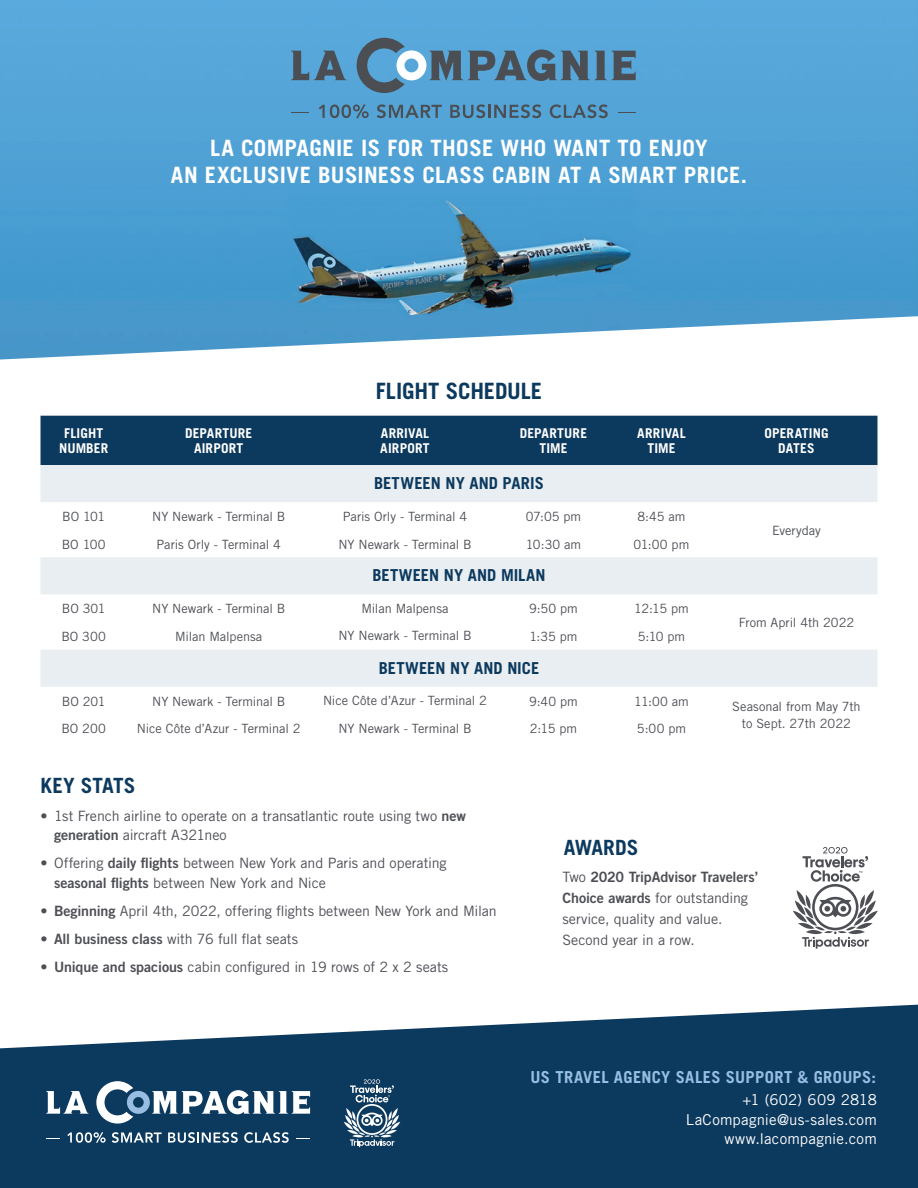
<style>
.page{position:relative;width:918px;height:1188px;background:#fff}
.page>*{position:absolute;margin:0;border:0;box-sizing:border-box;transform-origin:0 0}
.t1{font:700 22.5px/27px "Trade Gothic";letter-spacing:.015em;color:#fff;text-align:center}
.t2{font:700 22.5px "Trade Gothic";letter-spacing:-.005em;color:#0c395e}
.t3{font:700 21px "Trade Gothic";letter-spacing:.005em;color:#0c395e}
.t4{font:700 16.5px "Trade Gothic";letter-spacing:.005em;color:#0c395e}
.t5{font:700 16.5px "Trade Gothic";letter-spacing:.02em;color:#97bfe3}
.t6{font:15px "Trade Gothic";letter-spacing:.015em;color:#fff}
.t7{font:14.25px/21px "Trade Gothic";letter-spacing:-.005em;color:#4d4f55}
.t8{font:700 13.5px/15px "Trade Gothic";letter-spacing:.015em;color:#fff;text-align:center}
.t9{font:12.75px/16.2px "Trade Gothic";color:#4d4f55;text-align:center}
.s1{font-family:"Trade Gothic Bold Two"}
</style>
<div class="page">
<svg style="left:0;top:1005px;width:918px;height:183px;background:#2b5272"></svg>
<svg style="left:67px;top:1132px;width:39px;height:11px"></svg>
<svg style="left:112px;top:1132px;width:50px;height:11px"></svg>
<svg style="left:168px;top:1132px;width:70px;height:11px"></svg>
<svg style="left:244px;top:1132px;width:45px;height:11px"></svg>
<svg style="left:46px;top:1091px;width:43px;height:23px"></svg>
<svg style="left:96px;top:1081px;width:214px;height:43px"></svg>
<svg style="left:46px;top:1138px;width:14px;height:1px"></svg>
<svg style="left:296px;top:1138px;width:14px;height:1px"></svg>
<svg style="left:344px;top:1079px;width:56px;height:68px;background:#51718b"></svg>
<img style="left:0;top:0;width:918px;height:360px">
<svg style="left:319px;top:104px;width:50px;height:14px"></svg>
<svg style="left:377px;top:104px;width:65px;height:14px"></svg>
<svg style="left:450px;top:104px;width:91px;height:14px"></svg>
<svg style="left:550px;top:104px;width:58px;height:14px"></svg>
<svg style="left:291px;top:51px;width:56px;height:29px;background:#517d9b"></svg>
<svg style="left:357px;top:38px;width:279px;height:55px;background:#598eb1"></svg>
<svg style="left:291px;top:112px;width:18px;height:1px"></svg>
<svg style="left:618px;top:112px;width:17px;height:1px"></svg>
<div style="left:40px;top:416px;width:838px;height:49px;background:#0c395e"></div>
<svg style="left:40px;top:465px;width:838px;height:222px"></svg>
<svg style="left:793px;top:847px;width:85px;height:102px"></svg>
<p class="t1" style="left:171px;top:134px;width:578px">LA COMPAGNIE IS FOR THOSE WHO WANT TO ENJOY<br>AN EXCLUSIVE BUSINESS CLASS CABIN AT A SMART PRICE.</p>
<p class="t8" style="left:64px;top:426px;width:41px">FLIGHT</p>
<p class="t8" style="left:59px;top:441px;width:51px">NUMBER</p>
<p class="t2" style="left:376px;top:377px;width:168px">FLIGHT SCHEDULE</p>
<p class="t8" style="left:185px;top:426px;width:69px">DEPARTURE<br>AIRPORT</p>
<p class="t8" style="left:380px;top:426px;width:51px;text-align:left">ARRIVAL<br>AIRPORT</p>
<p class="t8" style="left:520px;top:426px;width:69px">DEPARTURE<br>TIME</p>
<p class="t8" style="left:637px;top:426px;width:50px">ARRIVAL<br>TIME</p>
<p class="t8" style="left:764px;top:426px;width:66px">OPERATING<br>DATES</p>
<p class="t4" style="left:374px;top:473px;width:171px">BETWEEN NY AND PARIS</p>
<p class="t9" style="left:62px;top:508px;width:44px">BO 101</p>
<p class="t9" style="left:152px;top:508px;width:135px">NY Newark - Terminal B</p>
<p class="t9" style="left:343px;top:508px;width:126px">Paris Orly - Terminal 4</p>
<p class="t9" style="left:526px;top:508px;width:57px">07:05 pm</p>
<p class="t9" style="left:638px;top:508px;width:49px">8:45 am</p>
<p class="t9" style="left:62px;top:536px;width:45px">BO 100</p>
<p class="t9" style="left:156px;top:536px;width:126px">Paris Orly - Terminal 4</p>
<p class="t9" style="left:338px;top:536px;width:135px">NY Newark - Terminal B</p>
<p class="t9" style="left:526px;top:536px;width:57px">10:30 am</p>
<p class="t9" style="left:634px;top:536px;width:57px">01:00 pm</p>
<p class="t4" style="left:372px;top:565px;width:175px">BETWEEN NY AND MILAN</p>
<p class="t9" style="left:62px;top:601px;width:45px">BO 301</p>
<p class="t9" style="left:152px;top:601px;width:135px">NY Newark - Terminal B</p>
<p class="t9" style="left:361px;top:600px;width:89px">Milan Malpensa</p>
<p class="t9" style="left:529px;top:601px;width:50px">9:50 pm</p>
<p class="t9" style="left:634px;top:601px;width:56px">12:15 pm</p>
<p class="t9" style="left:61px;top:628px;width:46px">BO 300</p>
<p class="t9" style="left:175px;top:628px;width:89px">Milan Malpensa</p>
<p class="t9" style="left:338px;top:628px;width:135px">NY Newark - Terminal B</p>
<p class="t9" style="left:529px;top:628px;width:50px">1:35 pm</p>
<p class="t9" style="left:638px;top:628px;width:49px">5:10 pm</p>
<p class="t4" style="left:379px;top:658px;width:162px">BETWEEN NY AND NICE</p>
<p class="t9" style="left:62px;top:693px;width:45px">BO 201</p>
<p class="t9" style="left:152px;top:693px;width:135px">NY Newark - Terminal B</p>
<p class="t9" style="left:323px;top:692px;width:165px">Nice Côte d’Azur - Terminal 2</p>
<p class="t9" style="left:529px;top:693px;width:50px">9:40 pm</p>
<p class="t9" style="left:634px;top:693px;width:56px">11:00 am</p>
<p class="t9" style="left:61px;top:721px;width:46px">BO 200</p>
<p class="t9" style="left:137px;top:721px;width:165px">Nice Côte d’Azur - Terminal 2</p>
<p class="t9" style="left:338px;top:721px;width:135px">NY Newark - Terminal B</p>
<p class="t9" style="left:530px;top:721px;width:49px">2:15 pm</p>
<p class="t9" style="left:637px;top:721px;width:51px">5:00 pm</p>
<p class="t3" style="left:40px;top:773px;width:96px">KEY STATS</p>
<p class="t9" style="left:772px;top:522px;width:50px">Everyday</p>
<p class="t9" style="left:739px;top:614px;width:117px">From April 4th 2022</p>
<p class="t9" style="left:732px;top:699px;width:130px">Seasonal from May 7th to Sept. 27th 2022</p>
<p class="t7" style="left:54px;top:806px;width:413px;line-height:19.5px;text-indent:-14px">• 1st French airline to operate on a transatlantic route using two <span class="s1">new generation</span> aircraft A321neo</p>
<p class="t7" style="left:54px;top:853px;width:394px;line-height:19.5px;text-indent:-14px">• Offering <span class="s1">daily flights</span> between New York and Paris and operating <span class="s1">seasonal flights</span> between New York and Nice</p>
<p class="t7" style="left:40px;top:900px;width:458px"><span class="s1">• Beginning</span> April 4th, 2022, offering flights between New York and Milan</p>
<p class="t7" style="left:40px;top:928px;width:259px"><span class="s1">• All business class</span> with 76 full flat seats</p>
<p class="t7" style="left:40px;top:956px;width:409px"><span class="s1">• Unique and spacious</span> cabin configured in 19 rows of 2 x 2 seats</p>
<p class="t3" style="left:564px;top:835px;width:76px">AWARDS</p>
<p class="t7" style="left:562px;top:867px;width:197px">Two <span class="s1">2020 TripAdvisor Travelers’<br>Choice awards</span> for outstanding service, quality and value.<br>Second year in a row.</p>
<p class="t5" style="left:530px;top:1067px;width:347px">US TRAVEL AGENCY SALES SUPPORT &amp; GROUPS:</p>
<p class="t6" style="left:743px;top:1091px;width:136px">+1 (602) 609 2818</p>
<p class="t6" style="left:686px;top:1110px;width:192px">LaCompagnie@us-sales.com</p>
<p class="t6" style="left:724px;top:1130px;width:154px">www.lacompagnie.com</p>
</div>
